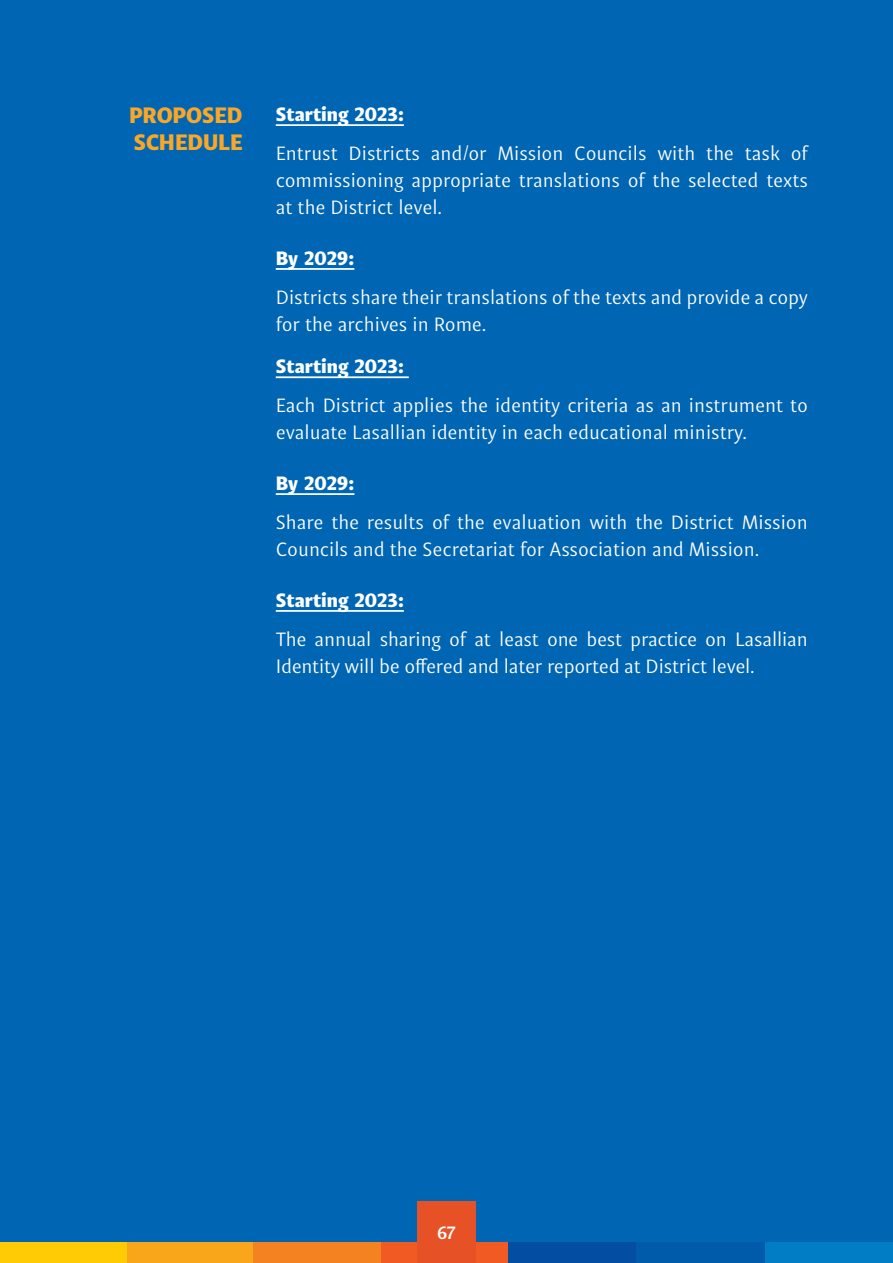
<style>
.page{position:relative;width:893px;height:1263px;background:#0066b3}
.page>*{position:absolute;margin:0;border:0;box-sizing:border-box;transform-origin:0 0}
.t1{font:900 22.5px/27px "Indivisa Text Sans";color:#faa627}
.t2{font:19.5px/27px "Indivisa Text Sans";letter-spacing:-.005em;color:#fff}
.t3{font:900 19.5px "Indivisa Text Sans";color:#fff}
.t4{font:700 18px "Indivisa Text Sans";color:#fff}
</style>
<div class="page">
<div style="left:0;top:1242px;width:128px;height:21px;background:#ffcb05"></div>
<div style="left:128px;top:1242px;width:128px;height:21px;background:#faa61a"></div>
<div style="left:254px;top:1242px;width:128px;height:21px;background:#f58220"></div>
<div style="left:382px;top:1242px;width:128px;height:21px;background:#f15a22"></div>
<div style="left:509px;top:1242px;width:128px;height:21px;background:#034ea2"></div>
<div style="left:637px;top:1242px;width:128px;height:21px;background:#005baa"></div>
<div style="left:765px;top:1242px;width:128px;height:21px;background:#007dc5"></div>
<div style="left:417px;top:1201px;width:59px;height:62px;background:#e65125"></div>
<hr style="left:276px;top:124px;width:128px;height:2px;background:#fff">
<hr style="left:276px;top:268px;width:78px;height:2px;background:#fff">
<hr style="left:276px;top:376px;width:133px;height:2px;background:#fff">
<hr style="left:276px;top:493px;width:78px;height:2px;background:#fff">
<hr style="left:276px;top:610px;width:128px;height:2px;background:#fff">
<p class="t1" style="left:129px;top:100px;width:115px">PROPOSED<br>SCHEDULE</p>
<p class="t3" style="left:276px;top:97px;width:130px">Starting 2023:</p>
<p class="t2" style="left:276px;top:138px;width:534px;text-align:justify">Entrust Districts and/or Mission Councils with the task of commissioning appropriate translations of the selected texts at the District level.</p>
<p class="t3" style="left:276px;top:241px;width:80px">By 2029:</p>
<p class="t2" style="left:276px;top:282px;width:534px">Districts share their translations of the texts and provide a copy for the archives in Rome.</p>
<p class="t3" style="left:276px;top:349px;width:130px">Starting 2023:</p>
<p class="t2" style="left:276px;top:391px;width:534px">Each District applies the identity criteria as an instrument to evaluate Lasallian identity in each educational ministry.</p>
<p class="t3" style="left:276px;top:466px;width:80px">By 2029:</p>
<p class="t2" style="left:276px;top:507px;width:534px">Share the results of the evaluation with the District Mission<br>Councils and the Secretariat for Association and Mission.</p>
<p class="t3" style="left:276px;top:583px;width:130px">Starting 2023:</p>
<p class="t2" style="left:276px;top:624px;width:534px">The annual sharing of at least one best practice on Lasallian<br>Identity will be offered and later reported at District level.</p>
<p class="t4" style="left:437px;top:1217px;width:21px">67</p>
</div>
